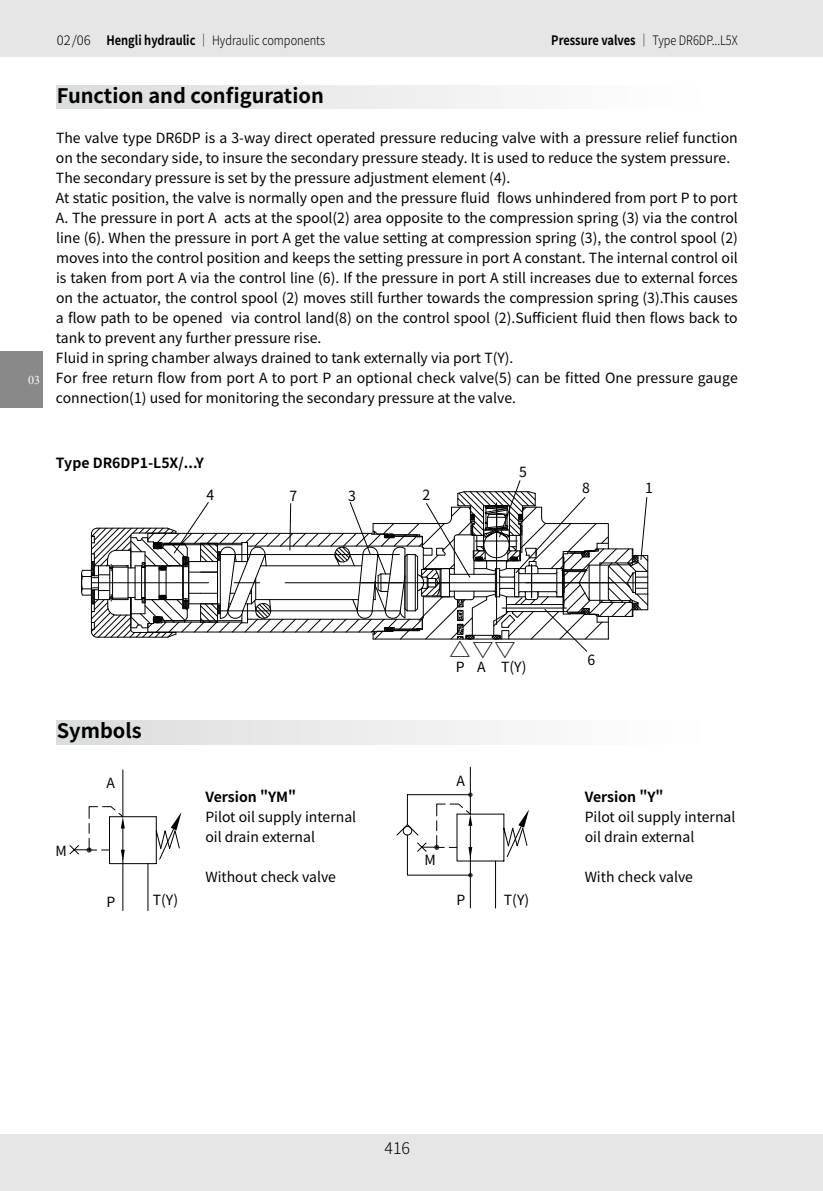
<style>
.page{position:relative;width:823px;height:1191px;background:#fff}
.page>*{position:absolute;margin:0;border:0;box-sizing:border-box;transform-origin:0 0}
.t1{font:700 20px "Noto Sans Hans";color:#000}
.t2{font:19.8px "Noto Sans Hans";color:#000;scale:1.06 1}
.t3{font:300 16px "Noto Sans Hans";color:#000}
.t4{font:14px/20px "Noto Sans Hans";color:#000}
.t5{font:700 14px "Noto Sans Hans";color:#000}
.t6{font:300 13px "Noto Sans Hans";color:#000}
.t7{font:300 13px "Noto Sans Hans";color:#000;scale:.85 1}
.t8{font:12px "Times New Roman";color:#fff}
.s1{font-weight:700}
</style>
<div class="page">
<div style="left:0;top:0;width:822px;height:57px;background:#e6e6e6"></div>
<div style="left:0;top:1134px;width:822px;height:57px;background:#e6e6e6"></div>
<div style="left:0;top:351px;width:43px;height:57px;background:#898989"></div>
<svg style="left:81px;top:480px;width:567px;height:172px"></svg>
<svg style="left:69px;top:769px;width:112px;height:142px"></svg>
<svg style="left:396px;top:766px;width:132px;height:142px"></svg>
<div style="left:57px;top:720px;width:652px;height:24px;background:linear-gradient(to right,#dbdcdc,#fff)"></div>
<div style="left:57px;top:85px;width:652px;height:24px;background:linear-gradient(to right,#dbdcdc,#fff)"></div>
<p class="t8" style="left:28px;top:372px;width:13px">03</p>
<p class="t6" style="left:57px;top:33px;width:270px">02/06 <span class="s1">Hengli hydraulic</span> ｜ Hydraulic components</p>
<h1 class="t1" style="left:57px;top:84px;width:268px">Function and configuration</h1>
<p class="t7" style="left:551px;top:33px;width:221px"><span class="s1">Pressure valves</span> ｜ Type DR6DP...L5X</p>
<p class="t4" style="left:56px;top:128px;width:683px">The valve type DR6DP is a 3-way direct operated pressure reducing valve with a pressure relief function on the secondary side, to insure the secondary pressure steady. It is used to reduce the system pressure.<br>The secondary pressure is set by the pressure adjustment element (4).<br>At static position, the valve is normally open and the pressure fluid flows unhindered from port P to port A. The pressure in port A acts at the spool(2) area opposite to the compression spring (3) via the control line (6). When the pressure in port A get the value setting at compression spring (3), the control spool (2) moves into the control position and keeps the setting pressure in port A constant. The internal control oil is taken from port A via the control line (6). If the pressure in port A still increases due to external forces on the actuator, the control spool (2) moves still further towards the compression spring (3).This causes a flow path to be opened via control land(8) on the control spool (2).Sufficient fluid then flows back to tank to prevent any further pressure rise.<br>Fluid in spring chamber always drained to tank externally via port T(Y).<br>For free return flow from port A to port P an optional check valve(5) can be fitted One pressure gauge connection(1) used for monitoring the secondary pressure at the valve.</p>
<p class="t5" style="left:56px;top:454px;width:149px">Type DR6DP1-L5X/...Y</p>
<p class="t4" style="left:206px;top:485px;width:9px">4</p>
<p class="t4" style="left:289px;top:486px;width:9px">7</p>
<p class="t4" style="left:348px;top:486px;width:9px">3</p>
<p class="t4" style="left:422px;top:485px;width:9px">2</p>
<p class="t4" style="left:518px;top:462px;width:9px">5</p>
<p class="t4" style="left:582px;top:478px;width:9px">8</p>
<p class="t4" style="left:644px;top:478px;width:9px">1</p>
<h2 class="t2" style="left:449px;top:639px;width:64px">△▽▽</h2>
<p class="t4" style="left:477px;top:657px;width:51px">A T(Y)</p>
<p class="t4" style="left:455px;top:657px;width:10px">P</p>
<h1 class="t1" style="left:57px;top:719px;width:86px">Symbols</h1>
<p class="t4" style="left:55px;top:841px;width:13px">M</p>
<p class="t4" style="left:106px;top:773px;width:10px">A</p>
<p class="t4" style="left:106px;top:892px;width:10px">P</p>
<p class="t5" style="left:205px;top:789px;width:92px">Version "YM"</p>
<p class="t4" style="left:205px;top:807px;width:152px">Pilot oil supply internal oil drain external</p>
<p class="t4" style="left:205px;top:867px;width:132px">Without check valve</p>
<p class="t4" style="left:456px;top:770px;width:10px">A</p>
<p class="t4" style="left:424px;top:850px;width:13px">M</p>
<p class="t4" style="left:153px;top:890px;width:27px">T(Y)</p>
<p class="t4" style="left:503px;top:890px;width:27px">T(Y)</p>
<p class="t4" style="left:456px;top:890px;width:10px">P</p>
<p class="t4" style="left:587px;top:650px;width:9px">6</p>
<p class="t5" style="left:584px;top:789px;width:80px">Version "Y"</p>
<p class="t4" style="left:584px;top:807px;width:152px">Pilot oil supply internal oil drain external</p>
<p class="t4" style="left:584px;top:867px;width:110px">With check valve</p>
<p class="t3" style="left:384px;top:1139px;width:27px">416</p>
</div>
